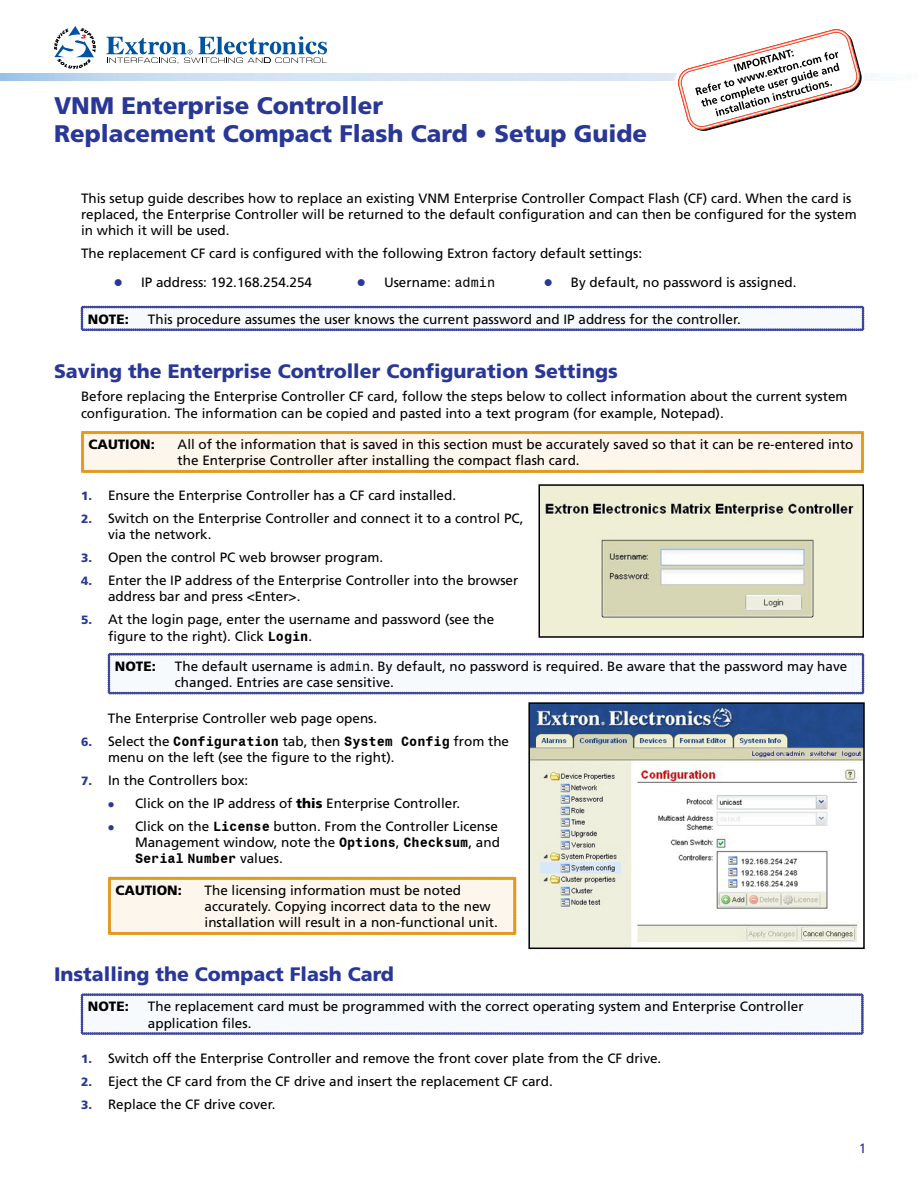
<style>
.page{position:relative;width:918px;height:1188px;background:#fff}
.page>*{position:absolute;margin:0;border:0;box-sizing:border-box;transform-origin:0 0}
.t1{font:900 24px/28.8px "Frutiger";color:#293896}
.t2{font:900 19.5px "Frutiger";color:#293896}
.t3{font:13.5px/16.2px "Frutiger";color:#000}
.t4{font:700 13.5px "Extronmono";color:#000}
.t5{font:900 13.5px "Frutiger";color:#000}
.t6{font:13.5px "Frutiger";color:#293896}
.s1{font-family:"Extron Mono"}
.s2{font-weight:900;font-size:12px;color:#293896}
.s3{font-family:"Extronmono";font-weight:700}
.s4{font-family:"Frutiger";font-weight:900;font-size:12px;color:#293896}
.s5{font-family:"Frutiger";font-weight:400}
.s6{font-weight:900}
</style>
<div class="page">
<svg style="left:54px;top:26px;width:42px;height:43px"></svg>
<svg style="left:106px;top:36px;width:221px;height:28px"></svg>
<svg style="left:674px;top:29px;width:190px;height:102px"></svg>
<svg style="left:81px;top:306px;width:783px;height:25px"></svg>
<svg style="left:80px;top:431px;width:784px;height:42px;background:#f9e9d0"></svg>
<svg style="left:108px;top:653px;width:756px;height:41px"></svg>
<svg style="left:107px;top:876px;width:410px;height:59px;background:#f9ebd5"></svg>
<svg style="left:81px;top:994px;width:782px;height:41px"></svg>
<img style="left:541px;top:487px;width:320px;height:148px">
<div style="left:538px;top:484px;width:326px;height:154px;border:2px solid #000"></div>
<img style="left:531px;top:705px;width:331px;height:241px">
<div style="left:528px;top:702px;width:337px;height:247px;border:2px solid #000"></div>
<h1 class="t1" style="left:54px;top:91px;width:595px">VNM Enterprise Controller<br>Replacement Compact Flash Card • Setup Guide</h1>
<p class="t3" style="left:81px;top:190px;width:777px">This setup guide describes how to replace an existing VNM Enterprise Controller Compact Flash (CF) card. When the card is replaced, the Enterprise Controller will be returned to the default configuration and can then be configured for the system in which it will be used.</p>
<p class="t3" style="left:141px;top:239px;width:503px;line-height:28.8px;text-indent:-60px">The replacement CF card is configured with the following Extron factory default settings:<br>IP address: 192.168.254.254</p>
<p class="t3" style="left:384px;top:275px;width:113px">Username: <span class="s1">admin</span></p>
<p class="t3" style="left:571px;top:275px;width:227px">By default, no password is assigned.</p>
<p class="t5" style="left:88px;top:311px;width:42px">NOTE:</p>
<p class="t3" style="left:148px;top:311px;width:594px">This procedure assumes the user knows the current password and IP address for the controller.</p>
<h2 class="t2" style="left:54px;top:360px;width:565px">Saving the Enterprise Controller Configuration Settings</h2>
<p class="t3" style="left:81px;top:389px;width:768px">Before replacing the Enterprise Controller CF card, follow the steps below to collect information about the current system configuration. The information can be copied and pasted into a text program (for example, Notepad).</p>
<p class="t5" style="left:88px;top:436px;width:68px">CAUTION:</p>
<p class="t3" style="left:178px;top:437px;width:677px">All of the information that is saved in this section must be accurately saved so that it can be re-entered into the Enterprise Controller after installing the compact flash card.</p>
<p class="t3" style="left:81px;top:487px;width:377px"><span class="s2">1.</span> Ensure the Enterprise Controller has a CF card installed.</p>
<p class="t3" style="left:108px;top:510px;width:417px;text-indent:-27px"><span class="s2">2.</span> Switch on the Enterprise Controller and connect it to a control PC, via the network.</p>
<p class="t3" style="left:81px;top:550px;width:304px"><span class="s2">3.</span> Open the control PC web browser program.</p>
<p class="t3" style="left:108px;top:573px;width:412px;text-indent:-27px"><span class="s2">4.</span> Enter the IP address of the Enterprise Controller into the browser address bar and press &lt;Enter&gt;.</p>
<p class="t3" style="left:108px;top:612px;width:388px;text-indent:-27px"><span class="s2">5.</span> At the login page, enter the username and password (see the figure to the right). Click <span class="s3">Login</span>.</p>
<p class="t5" style="left:115px;top:658px;width:42px">NOTE:</p>
<p class="t3" style="left:175px;top:658px;width:674px">The default username is <span class="s1">admin</span>. By default, no password is required. Be aware that the password may have changed. Entries are case sensitive.</p>
<p class="t3" style="left:108px;top:710px;width:271px">The Enterprise Controller web page opens.</p>
<p class="t4" style="left:81px;top:733px;width:430px"><span class="s4">6.</span> <span class="s5">Select the</span> Configuration <span class="s5">tab, then</span> System Config <span class="s5">from the</span></p>
<p class="t3" style="left:108px;top:749px;width:288px">menu on the left (see the figure to the right).</p>
<p class="t3" style="left:135px;top:769px;width:364px;line-height:23px;text-indent:-54px"><span class="s2">7.</span> In the Controllers box:<br>Click on the IP address of <span class="s6">this</span> Enterprise Controller.<br>Click on the <span class="s3">License</span> button. From the Controller License</p>
<p class="t3" style="left:135px;top:834px;width:366px">Management window, note the <span class="s3">Options</span>, <span class="s3">Checksum</span>, and</p>
<p class="t4" style="left:135px;top:850px;width:149px">Serial Number <span class="s5">values.</span></p>
<p class="t5" style="left:116px;top:882px;width:68px">CAUTION:</p>
<p class="t3" style="left:205px;top:882px;width:295px">The licensing information must be noted accurately. Copying incorrect data to the new installation will result in a non-functional unit.</p>
<h2 class="t2" style="left:54px;top:962px;width:342px">Installing the Compact Flash Card</h2>
<p class="t5" style="left:88px;top:998px;width:42px">NOTE:</p>
<p class="t3" style="left:148px;top:999px;width:657px">The replacement card must be programmed with the correct operating system and Enterprise Controller application files.</p>
<p class="t3" style="left:81px;top:1051px;width:582px"><span class="s2">1.</span> Switch off the Enterprise Controller and remove the front cover plate from the CF drive.</p>
<p class="t3" style="left:81px;top:1074px;width:473px"><span class="s2">2.</span> Eject the CF card from the CF drive and insert the replacement CF card.</p>
<p class="t3" style="left:81px;top:1097px;width:196px"><span class="s2">3.</span> Replace the CF drive cover.</p>
<p class="t6" style="left:859px;top:1141px;width:9px">1</p>
</div>
